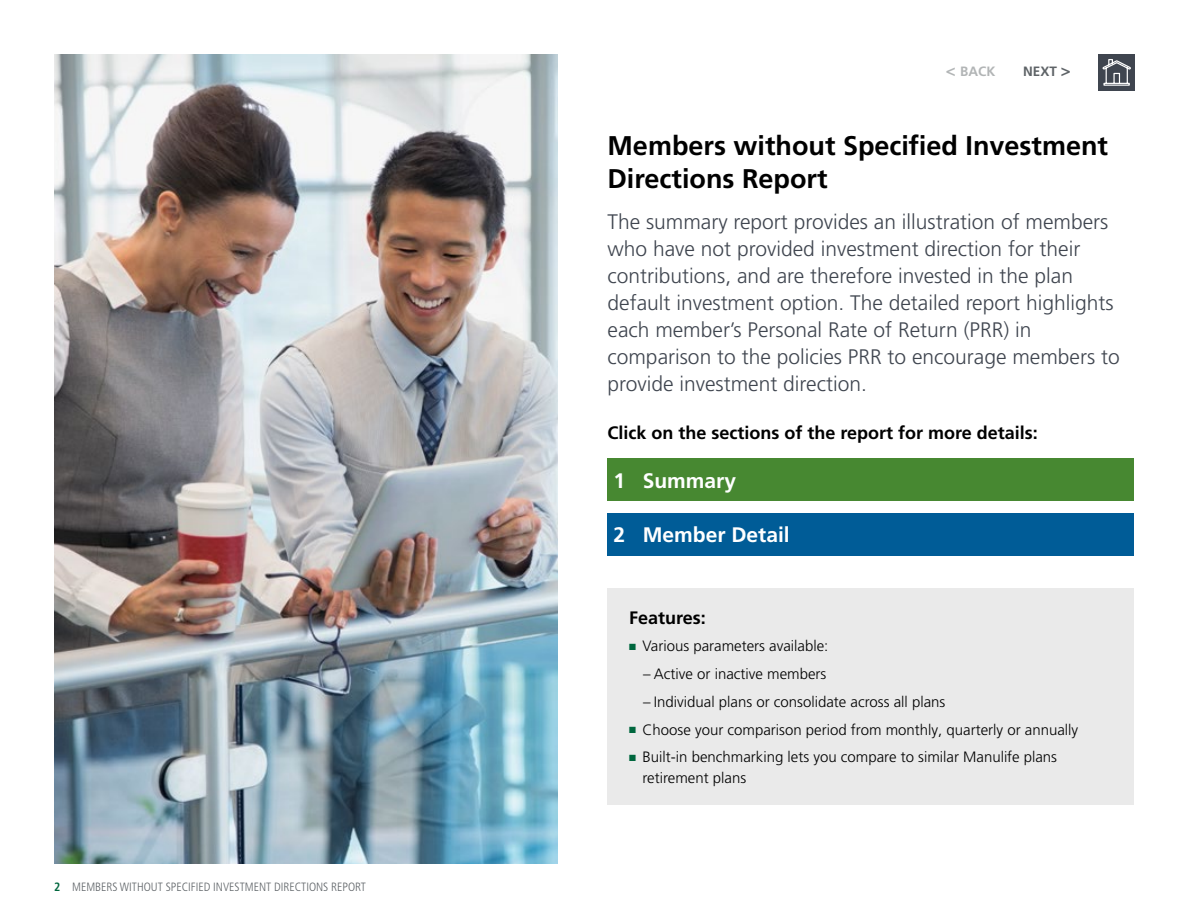
<style>
.page{position:relative;width:1188px;height:918px;background:#fff}
.page>*{position:absolute;margin:0;border:0;box-sizing:border-box;transform-origin:0 0}
.t1{font:700 27px/33px "Frutiger LT Pro";color:#000}
.t2{font:300 21px/27px "Frutiger LT Pro";color:#3f454f}
.t3{font:700 21px "Frutiger LT Pro";color:#fff}
.t4{font:700 18px "Frutiger LT Pro";color:#000}
.t5{font:300 15px/21px "Frutiger LT Pro";color:#000}
.t6{font:700 13.5px "Frutiger LT Pro";color:#5e6367}
.t7{font:700 13.5px "Frutiger LT Pro";color:#b2b5b6}
.t8{font:300 condensed 12px "Frutiger LT Pro";color:#5e6367}
.s1{font-weight:700;color:#00673e}
.s2{font-size:16.5px}
.s3{color:#00673e}
</style>
<div class="page">
<svg style="left:1098px;top:54px;width:37px;height:37px"></svg>
<div style="left:608px;top:458px;width:526px;height:43px;background:#478831"></div>
<div style="left:608px;top:513px;width:526px;height:42px;background:#005c97"></div>
<img style="left:54px;top:54px;width:503px;height:810px">
<div style="left:608px;top:589px;width:526px;height:216px;background:#eaeaea"></div>
<p class="t8" style="left:54px;top:880px;width:313px"><span class="s1">2</span> MEMBERS WITHOUT SPECIFIED INVESTMENT DIRECTIONS REPORT</p>
<p class="t7" style="left:946px;top:63px;width:51px"><span class="s2">&lt;</span> BACK</p>
<p class="t6" style="left:1023px;top:63px;width:49px">NEXT <span class="s2">&gt;</span></p>
<p class="t1" style="left:608px;top:130px;width:502px">Members without Specified Investment<br>Directions Report</p>
<p class="t2" style="left:608px;top:208px;width:514px">The summary report provides an illustration of members who have not provided investment direction for their contributions, and are therefore invested in the plan default investment option. The detailed report highlights each member’s Personal Rate of Return (PRR) in comparison to the policies PRR to encourage members to provide investment direction.</p>
<p class="t4" style="left:608px;top:422px;width:432px">Click on the sections of the report for more details:</p>
<p class="t3" style="left:614px;top:468px;width:124px">1 Summary</p>
<p class="t3" style="left:614px;top:522px;width:178px">2 Member Detail</p>
<p class="t4" style="left:629px;top:607px;width:78px">Features:</p>
<p class="t5" style="left:629px;top:636px;width:201px"><span class="s3">■</span> Various parameters available:</p>
<p class="t5" style="left:643px;top:664px;width:185px">– Active or inactive members</p>
<p class="t5" style="left:643px;top:691px;width:304px">– Individual plans or consolidate across all plans</p>
<p class="t5" style="left:629px;top:719px;width:451px"><span class="s3">■</span> Choose your comparison period from monthly, quarterly or annually</p>
<p class="t5" style="left:643px;top:747px;width:416px;text-indent:-13px"><span class="s3">■</span> Built-in benchmarking lets you compare to similar Manulife plans retirement plans</p>
</div>
